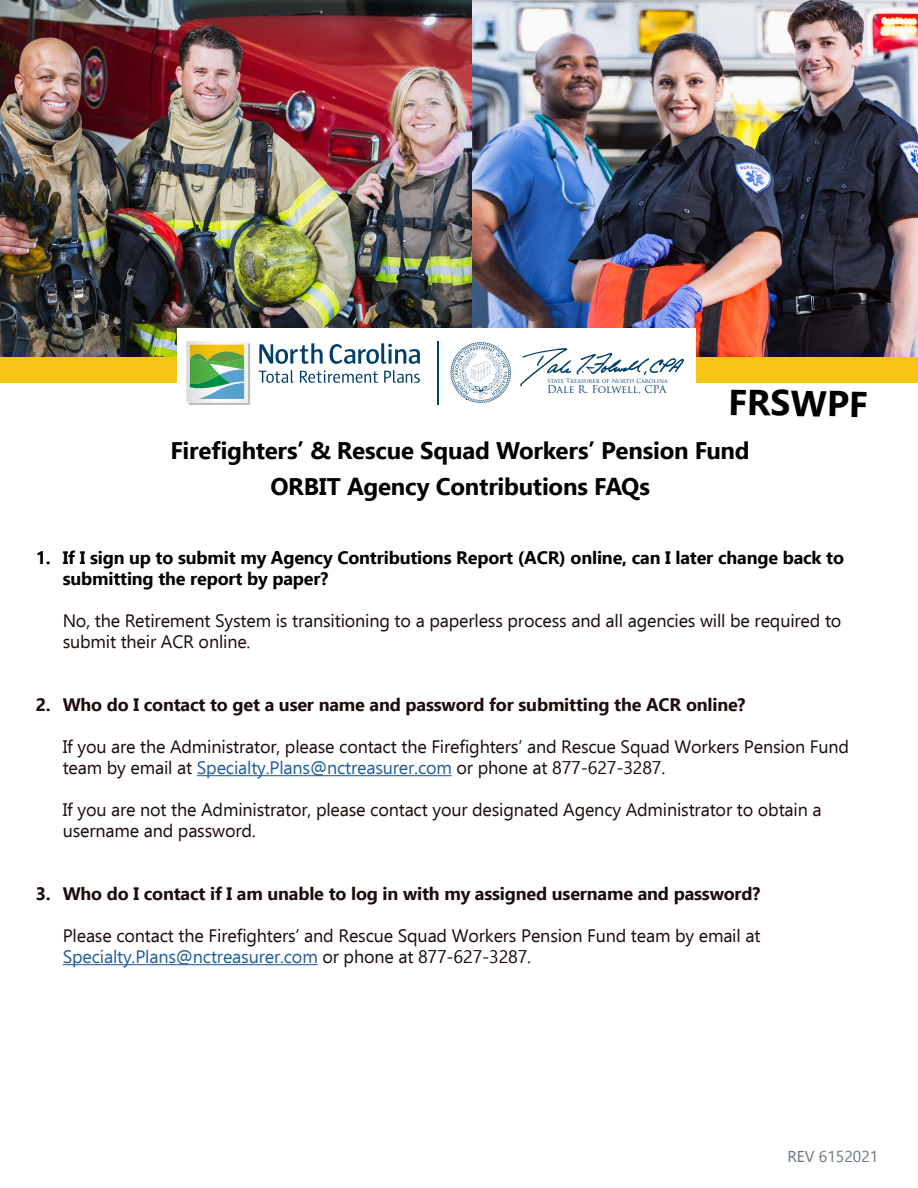
<style>
.page{position:relative;width:918px;height:1188px;background:#fff}
.page>*{position:absolute;margin:0;border:0;box-sizing:border-box;transform-origin:0 0}
.t1{font:700 36px "Ebrima";color:#000}
.t2{font:700 24px/36px "Ebrima";letter-spacing:-.01em;color:#000;text-align:center}
.t3{font:18px/21px "Ebrima";letter-spacing:-.01em;color:#1d0c0c}
.t4{font:700 18px "Ebrima";letter-spacing:-.01em;color:#1d0c0c}
.t5{font:700 18px/21px "Ebrima";letter-spacing:-.01em;color:#000101}
.t6{font:15.75px "Ebrima";color:#6a747b}
.t7{font:10.5px "Trajan Pro";color:#003e6b}
.t8{font:6px "Trajan Pro";color:#003e6b}
.s1{color:#215e9e}
</style>
<div class="page">
<img style="left:472px;top:0;width:446px;height:358px">
<img style="left:0;top:0;width:472px;height:358px">
<div style="left:0;top:358px;width:918px;height:25px;background:#f5c415"></div>
<div style="left:177px;top:328px;width:519px;height:89px;background:#fff"></div>
<svg style="left:186px;top:341px;width:64px;height:64px"></svg>
<svg style="left:259px;top:343px;width:161px;height:40px"></svg>
<hr style="left:437px;top:341px;width:2px;height:64px;background:#003e6b">
<svg style="left:520px;top:348px;width:51px;height:38px"></svg>
<svg style="left:577px;top:353px;width:107px;height:22px"></svg>
<svg style="left:451px;top:342px;width:60px;height:61px"></svg>
<hr style="left:197px;top:775px;width:255px;height:1px;background:#215e9e">
<hr style="left:63px;top:964px;width:255px;height:1px;background:#215e9e">
<p class="t8" style="left:547px;top:377px;width:122px">State Treasurer of North Carolina</p>
<p class="t7" style="left:547px;top:383px;width:121px">Dale R. Folwell, CPA</p>
<h1 class="t1" style="left:729px;top:373px;width:141px;rotate:1deg">FRSWPF</h1>
<h2 class="t2" style="left:171px;top:431px;width:581px">Firefighters’ &amp; Rescue Squad Workers’ Pension Fund<br>ORBIT Agency Contributions FAQs</h2>
<p class="t5" style="left:63px;top:546px;width:783px;text-indent:-27px">1. If I sign up to submit my Agency Contributions Report (ACR) online, can I later change back to submitting the report by paper?</p>
<p class="t3" style="left:63px;top:610px;width:780px">No, the Retirement System is transitioning to a paperless process and all agencies will be required to submit their ACR online.</p>
<p class="t4" style="left:36px;top:691px;width:711px">2. Who do I contact to get a user name and password for submitting the ACR online?</p>
<p class="t3" style="left:63px;top:736px;width:788px">If you are the Administrator, please contact the Firefighters’ and Rescue Squad Workers Pension Fund team by email at <span class="s1">Specialty.Plans@nctreasurer.com</span> or phone at 877-627-3287.</p>
<p class="t3" style="left:63px;top:799px;width:760px">If you are not the Administrator, please contact your designated Agency Administrator to obtain a username and password.</p>
<p class="t4" style="left:36px;top:880px;width:726px">3. Who do I contact if I am unable to log in with my assigned username and password?</p>
<p class="t3" style="left:63px;top:925px;width:699px">Please contact the Firefighters’ and Rescue Squad Workers Pension Fund team by email at<br><span class="s1">Specialty.Plans@nctreasurer.com</span> or phone at 877-627-3287.</p>
<p class="t6" style="left:787px;top:1144px;width:92px">REV 6152021</p>
</div>
